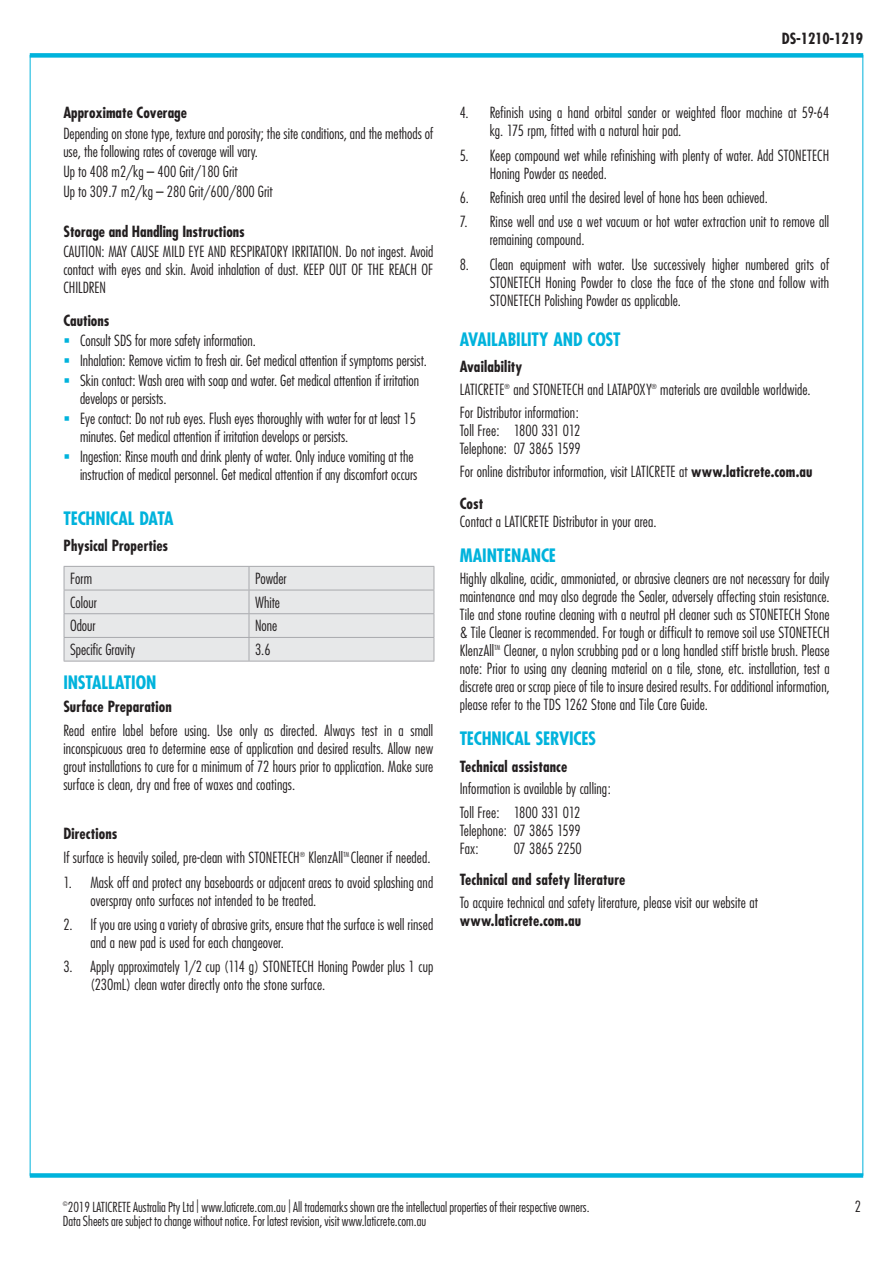
<style>
.page{position:relative;width:893px;height:1263px;background:#fff}
.page>*{position:absolute;margin:0;border:0;box-sizing:border-box;transform-origin:0 0}
.t1{font:700 condensed 18px "Futura";letter-spacing:-.01em;color:#00b3dc}
.t2{font:300 condensed 15px/18px "Futura";letter-spacing:.005em;color:#231f20}
.t3{font:700 condensed 15px "Futura";color:#231f20}
.t4{font:300 condensed 13.5px/14.2px "Futura";color:#231f20}
.t5{font:300 condensed 6.75px "Futura";color:#231f20}
.s1{color:#00b3dc}
.s2{font-weight:700}
</style>
<div class="page">
<div style="left:30px;top:53px;width:833px;height:5px;background:#00b3dc"></div>
<div style="left:30px;top:1173px;width:833px;height:5px;background:#00b3dc"></div>
<svg style="left:64px;top:566px;width:371px;height:95px;background:#e3e4e5"></svg>
<hr style="left:64px;top:661px;width:185px;height:1px;background:#a8a9ad">
<hr style="left:249px;top:661px;width:185px;height:1px;background:#a8a9ad">
<p class="t3" style="left:63px;top:104px;width:125px">Approximate Coverage</p>
<p class="t2" style="left:63px;top:124px;width:371px">Depending on stone type, texture and porosity; the site conditions, and the methods of use, the following rates of coverage will vary.</p>
<p class="t2" style="left:63px;top:161px;width:211px;line-height:20.1px">Up to 408 m2/kg – 400 Grit/180 Grit<br>Up to 309.7 m2/kg – 280 Grit/600/800 Grit</p>
<p class="t3" style="left:63px;top:222px;width:183px">Storage and Handling Instructions</p>
<p class="t2" style="left:63px;top:243px;width:371px;text-align:justify">CAUTION: MAY CAUSE MILD EYE AND RESPIRATORY IRRITATION. Do not ingest. Avoid contact with eyes and skin. Avoid inhalation of dust. KEEP OUT OF THE REACH OF CHILDREN</p>
<p class="t3" style="left:63px;top:311px;width:47px">Cautions</p>
<p class="t2" style="left:63px;top:331px;width:194px"><span class="s1">▪</span> Consult SDS for more safety information.</p>
<p class="t2" style="left:63px;top:351px;width:365px"><span class="s1">▪</span> Inhalation: Remove victim to fresh air. Get medical attention if symptoms persist.</p>
<p class="t2" style="left:80px;top:371px;width:341px;text-indent:-16px"><span class="s1">▪</span> Skin contact: Wash area with soap and water. Get medical attention if irritation develops or persists.</p>
<p class="t2" style="left:80px;top:410px;width:338px;text-indent:-16px"><span class="s1">▪</span> Eye contact: Do not rub eyes. Flush eyes thoroughly with water for at least 15 minutes. Get medical attention if irritation develops or persists.</p>
<p class="t2" style="left:63px;top:448px;width:355px;text-align:right"><span class="s1">▪</span> Ingestion: Rinse mouth and drink plenty of water. Only induce vomiting at the instruction of medical personnel. Get medical attention if any discomfort occurs</p>
<p class="t1" style="left:64px;top:507px;width:111px">TECHNICAL DATA</p>
<p class="t3" style="left:64px;top:537px;width:106px">Physical Properties</p>
<p class="t2" style="left:70px;top:569px;width:24px">Form</p>
<p class="t2" style="left:255px;top:569px;width:33px">Powder</p>
<p class="t2" style="left:70px;top:593px;width:28px">Colour</p>
<p class="t2" style="left:255px;top:593px;width:27px">White</p>
<p class="t2" style="left:70px;top:617px;width:27px">Odour</p>
<p class="t2" style="left:255px;top:617px;width:24px">None</p>
<p class="t2" style="left:70px;top:640px;width:67px">Specific Gravity</p>
<p class="t2" style="left:255px;top:640px;width:17px">3.6</p>
<p class="t1" style="left:63px;top:671px;width:95px">INSTALLATION</p>
<p class="t3" style="left:63px;top:697px;width:110px">Surface Preparation</p>
<p class="t2" style="left:63px;top:721px;width:371px;text-align:justify">Read entire label before using. Use only as directed. Always test in a small inconspicuous area to determine ease of application and desired results. Allow new grout installations to cure for a minimum of 72 hours prior to application. Make sure surface is clean, dry and free of waxes and coatings.</p>
<p class="t3" style="left:63px;top:824px;width:56px">Directions</p>
<p class="t2" style="left:63px;top:849px;width:238px">If surface is heavily soiled, pre-clean with STONETECH</p>
<p class="t5" style="left:300px;top:851px;width:7px">®</p>
<p class="t2" style="left:309px;top:849px;width:36px">KlenzAll</p>
<p class="t5" style="left:343px;top:851px;width:7px">TM</p>
<p class="t2" style="left:351px;top:849px;width:81px">Cleaner if needed.</p>
<p class="t2" style="left:90px;top:873px;width:344px;text-indent:-27px">1. Mask off and protect any baseboards or adjacent areas to avoid splashing and overspray onto surfaces not intended to be treated.</p>
<p class="t2" style="left:90px;top:915px;width:344px;text-indent:-27px">2. If you are using a variety of abrasive grits, ensure that the surface is well rinsed and a new pad is used for each changeover.</p>
<p class="t2" style="left:90px;top:958px;width:344px;text-indent:-27px">3. Apply approximately 1/2 cup (114 g) STONETECH Honing Powder plus 1 cup (230mL) clean water directly onto the stone surface.</p>
<p class="t3" style="left:782px;top:29px;width:83px">DS-1210-1219</p>
<p class="t2" style="left:490px;top:104px;width:341px;text-indent:-30px">4. Refinish using a hand orbital sander or weighted floor machine at 59-64 kg. 175 rpm, fitted with a natural hair pad.</p>
<p class="t2" style="left:490px;top:146px;width:341px;text-indent:-30px">5. Keep compound wet while refinishing with plenty of water. Add STONETECH<br>Honing Powder as needed.</p>
<p class="t2" style="left:460px;top:188px;width:310px">6. Refinish area until the desired level of hone has been achieved.</p>
<p class="t2" style="left:490px;top:213px;width:341px;text-indent:-30px">7. Rinse well and use a wet vacuum or hot water extraction unit to remove all remaining compound.</p>
<p class="t2" style="left:490px;top:255px;width:341px;text-align:justify;text-indent:-30px">8. Clean equipment with water. Use successively higher numbered grits of STONETECH Honing Powder to close the face of the stone and follow with STONETECH Polishing Powder as applicable.</p>
<p class="t1" style="left:460px;top:328px;width:162px">AVAILABILITY AND COST</p>
<p class="t3" style="left:460px;top:357px;width:64px">Availability</p>
<p class="t2" style="left:460px;top:380px;width:46px">LATICRETE</p>
<p class="t5" style="left:505px;top:382px;width:7px">®</p>
<p class="t2" style="left:513px;top:380px;width:140px">and STONETECH and LATAPOXY</p>
<p class="t5" style="left:651px;top:382px;width:7px">®</p>
<p class="t2" style="left:660px;top:380px;width:152px">materials are available worldwide.</p>
<p class="t2" style="left:460px;top:403px;width:123px">For Distributor information:<br>Toll Free: 1800 331 012<br>Telephone: 07 3865 1599</p>
<p class="t2" style="left:460px;top:456px;width:354px;line-height:32px">For online distributor information, visit LATICRETE at <span class="s2">www.laticrete.com.au<br>Cost</span></p>
<p class="t2" style="left:460px;top:513px;width:198px">Contact a LATICRETE Distributor in your area.</p>
<p class="t1" style="left:460px;top:544px;width:98px">MAINTENANCE</p>
<p class="t2" style="left:460px;top:569px;width:371px;text-align:justify">Highly alkaline, acidic, ammoniated, or abrasive cleaners are not necessary for daily maintenance and may also degrade the Sealer, adversely affecting stain resistance.<br>Tile and stone routine cleaning with a neutral pH cleaner such as STONETECH Stone &amp; Tile Cleaner is recommended. For tough or difficult to remove soil use STONETECH KlenzAll</p>
<p class="t2" style="left:460px;top:641px;width:371px;text-align:justify;text-indent:44px">Cleaner, a nylon scrubbing pad or a long handled stiff bristle brush. Please note: Prior to using any cleaning material on a tile, stone, etc. installation, test a discrete area or scrap piece of tile to insure desired results. For additional information, please refer to the TDS 1262 Stone and Tile Care Guide.</p>
<p class="t1" style="left:460px;top:727px;width:138px">TECHNICAL SERVICES</p>
<p class="t3" style="left:460px;top:757px;width:109px">Technical assistance</p>
<p class="t2" style="left:460px;top:777px;width:153px;line-height:23.4px">Information is available by calling:<br>Toll Free: 1800 331 012</p>
<p class="t2" style="left:460px;top:821px;width:123px">Telephone: 07 3865 1599<br>Fax:</p>
<p class="t5" style="left:494px;top:644px;width:7px">TM</p>
<p class="t2" style="left:514px;top:839px;width:70px">07 3865 2250</p>
<p class="t3" style="left:460px;top:871px;width:167px">Technical and safety literature</p>
<p class="t2" style="left:460px;top:893px;width:300px">To acquire technical and safety literature, please visit our website at</p>
<p class="t3" style="left:460px;top:911px;width:123px">www.laticrete.com.au</p>
<p class="t4" style="left:63px;top:1199px;width:528px"><sup>©</sup>2019 LATICRETE Australia Pty Ltd | www.laticrete.com.au | All trademarks shown are the intellectual properties of their respective owners.<br>Data Sheets are subject to change without notice. For latest revision, visit www.laticrete.com.au</p>
<p class="t2" style="left:855px;top:1197px;width:8px">2</p>
</div>
